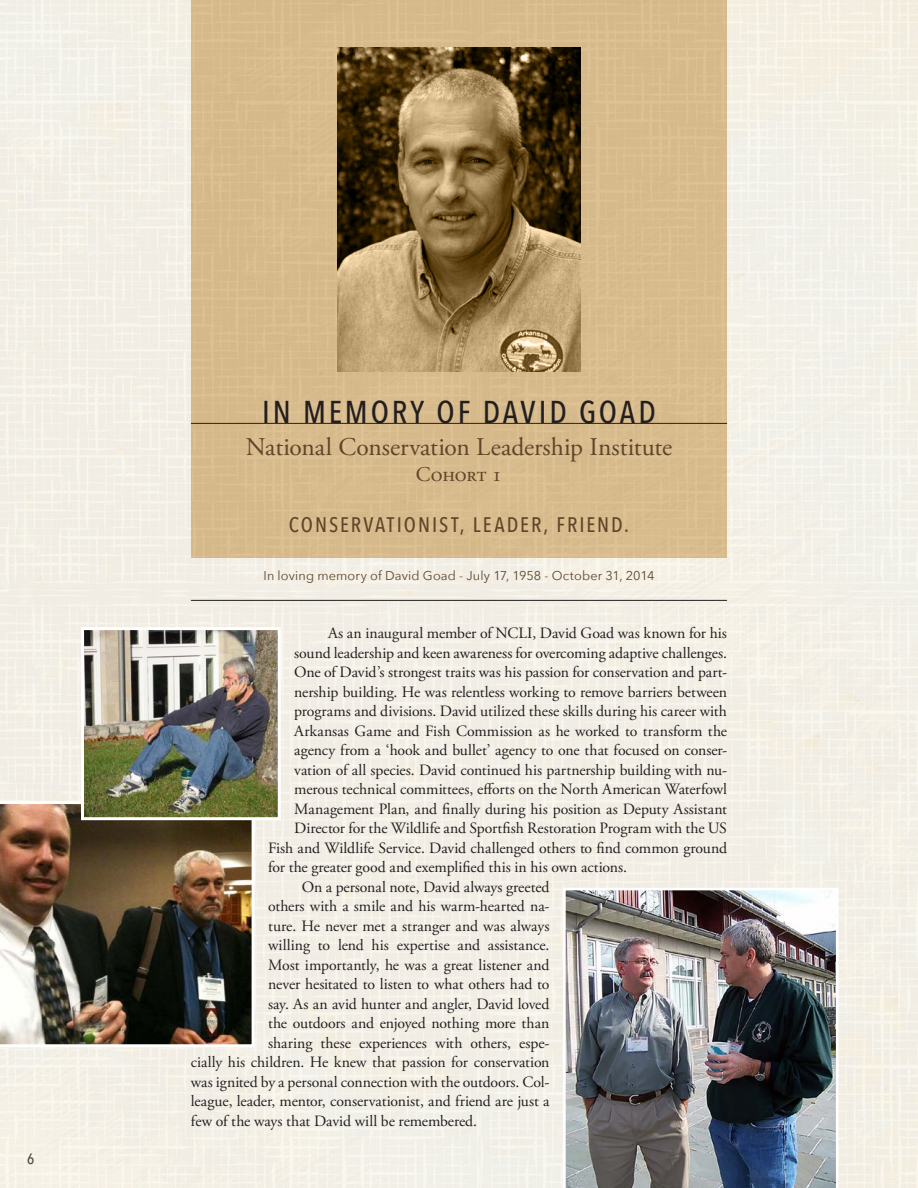
<style>
.page{position:relative;width:918px;height:1188px;background:#fff}
.page>*{position:absolute;margin:0;border:0;box-sizing:border-box;transform-origin:0 0}
.t1{font:500 31.5px "Avenir Next Condensed";letter-spacing:.09em;color:#231f20}
.t2{font:25.5px "Adobe Garamond Pro";letter-spacing:.005em;color:#5f462b}
.t3{font:500 21px "Avenir Next Condensed";letter-spacing:.095em;color:#5f462b}
.t4{font:21px "Adobe Garamond Pro";letter-spacing:-.015em;color:#5f462b}
.t5{font:15.75px "Adobe Garamond Pro";letter-spacing:-.01em;color:#231f20}
.t6{font:500 15px "Avenir Next Condensed";color:#231f20}
.t7{font:12.75px "Avenir Next";letter-spacing:.01em;color:#5f462b}
</style>
<div class="page">
<svg style="left:192px;top:0;width:535px;height:557px;background:#c0a578"></svg>
<hr style="left:191px;top:423px;width:536px;height:1px;background:#231f20">
<img style="left:0;top:804px;width:255px;height:243px">
<img style="left:565px;top:888px;width:274px;height:300px">
<img style="left:85px;top:631px;width:192px;height:185px">
<div style="left:81px;top:627px;width:200px;height:193px;border:3px solid #fff"></div>
<hr style="left:191px;top:600px;width:536px;height:1px;background:#231f20">
<p class="t6" style="left:27px;top:1150px;width:9px">6</p>
<h1 class="t1" style="left:262px;top:393px;width:395px">IN MEMORY OF DAVID GOAD</h1>
<h2 class="t2" style="left:246px;top:431px;width:428px">National Conservation Leadership Institute</h2>
<h3 class="t4" style="left:416px;top:462px;width:88px">Cohort 1</h3>
<h3 class="t3" style="left:289px;top:512px;width:342px">CONSERVATIONIST, LEADER, FRIEND.</h3>
<p class="t7" style="left:264px;top:565px;width:392px">In loving memory of David Goad - July 17, 1958 - October 31, 2014</p>
<p class="t5" style="left:328px;top:624px;width:401px">As an inaugural member of NCLI, David Goad was known for his</p>
<p class="t5" style="left:294px;top:643px;width:434px">sound leadership and keen awareness for overcoming adaptive challenges.</p>
<p class="t5" style="left:294px;top:663px;width:434px">One of David’s strongest traits was his passion for conservation and part-</p>
<p class="t5" style="left:294px;top:682px;width:434px">nership building. He was relentless working to remove barriers between</p>
<p class="t5" style="left:294px;top:702px;width:434px">programs and divisions. David utilized these skills during his career with</p>
<p class="t5" style="left:294px;top:721px;width:434px">Arkansas Game and Fish Commission as he worked to transform the</p>
<p class="t5" style="left:294px;top:741px;width:434px">agency from a ‘hook and bullet’ agency to one that focused on conser-</p>
<p class="t5" style="left:294px;top:760px;width:434px">vation of all species. David continued his partnership building with nu-</p>
<p class="t5" style="left:294px;top:780px;width:434px">merous technical committees, efforts on the North American Waterfowl</p>
<p class="t5" style="left:294px;top:799px;width:434px">Management Plan, and finally during his position as Deputy Assistant</p>
<p class="t5" style="left:294px;top:819px;width:434px">Director for the Wildlife and Sportfish Restoration Program with the US</p>
<p class="t5" style="left:268px;top:838px;width:460px">Fish and Wildlife Service. David challenged others to find common ground</p>
<p class="t5" style="left:268px;top:858px;width:361px">for the greater good and exemplified this in his own actions.</p>
<p class="t5" style="left:302px;top:877px;width:249px">On a personal note, David always greeted</p>
<p class="t5" style="left:268px;top:897px;width:283px">others with a smile and his warm-hearted na-</p>
<p class="t5" style="left:268px;top:916px;width:283px">ture. He never met a stranger and was always</p>
<p class="t5" style="left:268px;top:936px;width:283px">willing to lend his expertise and assistance.</p>
<p class="t5" style="left:268px;top:955px;width:283px">Most importantly, he was a great listener and</p>
<p class="t5" style="left:268px;top:975px;width:283px">never hesitated to listen to what others had to</p>
<p class="t5" style="left:268px;top:994px;width:283px">say. As an avid hunter and angler, David loved</p>
<p class="t5" style="left:268px;top:1014px;width:283px">the outdoors and enjoyed nothing more than</p>
<p class="t5" style="left:268px;top:1033px;width:283px">sharing these experiences with others, espe-</p>
<p class="t5" style="left:191px;top:1053px;width:360px">cially his children. He knew that passion for conservation</p>
<p class="t5" style="left:191px;top:1072px;width:360px">was ignited by a personal connection with the outdoors. Col-</p>
<p class="t5" style="left:191px;top:1092px;width:360px">league, leader, mentor, conservationist, and friend are just a</p>
<p class="t5" style="left:191px;top:1111px;width:288px">few of the ways that David will be remembered.</p>
</div>
